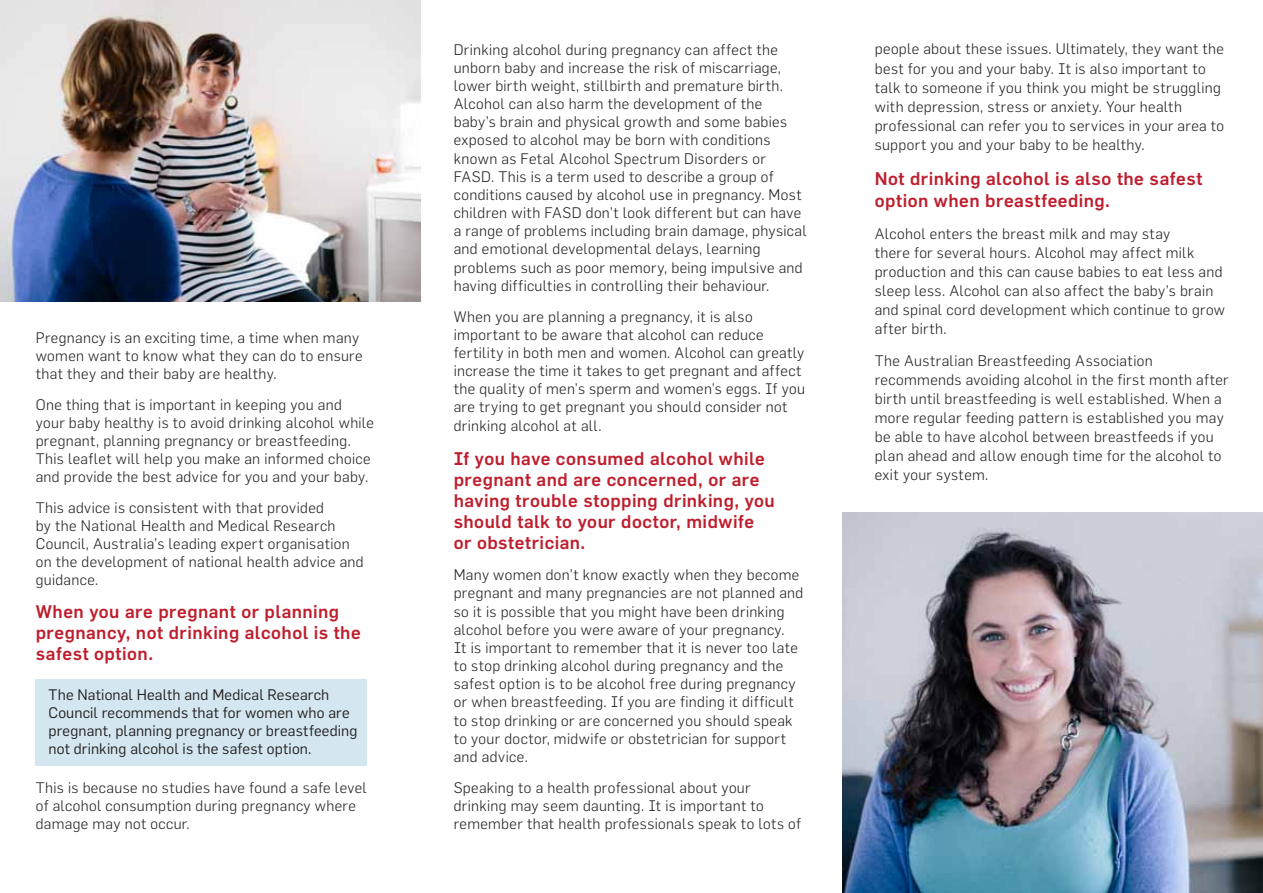
<style>
.page{position:relative;width:1263px;height:893px;background:#fff}
.page>*{position:absolute;margin:0;border:0;box-sizing:border-box;transform-origin:0 0}
.t1{font:500 18px/21.1px "Flama";letter-spacing:.025em;color:#be1e2d}
.t2{font:300 15px/18.1px "Flama";letter-spacing:.025em;color:#231f20}
.t3{font:15px/18px "Flama";letter-spacing:.01em;color:#231f20}
</style>
<div class="page">
<div style="left:36px;top:679px;width:331px;height:86px;background:#d4e7f1"></div>
<img style="left:842px;top:512px;width:421px;height:381px">
<img style="left:0;top:0;width:421px;height:302px">
<p class="t2" style="left:36px;top:328px;width:328px">Pregnancy is an exciting time, a time when many women want to know what they can do to ensure that they and their baby are healthy.</p>
<p class="t2" style="left:36px;top:395px;width:340px">One thing that is important in keeping you and your baby healthy is to avoid drinking alcohol while pregnant, planning pregnancy or breastfeeding.<br>This leaflet will help you make an informed choice and provide the best advice for you and your baby.</p>
<p class="t2" style="left:36px;top:498px;width:329px">This advice is consistent with that provided<br>by the National Health and Medical Research Council, Australia’s leading expert organisation on the development of national health advice and guidance.</p>
<p class="t1" style="left:36px;top:601px;width:326px">When you are pregnant or planning pregnancy, not drinking alcohol is the safest option.</p>
<p class="t3" style="left:49px;top:685px;width:310px">The National Health and Medical Research Council recommends that for women who are pregnant, planning pregnancy or breastfeeding not drinking alcohol is the safest option.</p>
<p class="t2" style="left:36px;top:778px;width:333px">This is because no studies have found a safe level of alcohol consumption during pregnancy where damage may not occur.</p>
<p class="t2" style="left:454px;top:40px;width:354px">Drinking alcohol during pregnancy can affect the unborn baby and increase the risk of miscarriage, lower birth weight, stillbirth and premature birth.<br>Alcohol can also harm the development of the baby’s brain and physical growth and some babies exposed to alcohol may be born with conditions known as Fetal Alcohol Spectrum Disorders or FASD. This is a term used to describe a group of conditions caused by alcohol use in pregnancy. Most children with FASD don’t look different but can have a range of problems including brain damage, physical and emotional developmental delays, learning problems such as poor memory, being impulsive and having difficulties in controlling their behaviour.</p>
<p class="t2" style="left:454px;top:307px;width:353px">When you are planning a pregnancy, it is also important to be aware that alcohol can reduce fertility in both men and women. Alcohol can greatly increase the time it takes to get pregnant and affect the quality of men’s sperm and women’s eggs. If you are trying to get pregnant you should consider not drinking alcohol at all.</p>
<p class="t1" style="left:454px;top:447px;width:322px">If you have consumed alcohol while pregnant and are concerned, or are having trouble stopping drinking, you should talk to your doctor, midwife or obstetrician.</p>
<p class="t2" style="left:454px;top:566px;width:351px">Many women don’t know exactly when they become pregnant and many pregnancies are not planned and so it is possible that you might have been drinking alcohol before you were aware of your pregnancy.<br>It is important to remember that it is never too late to stop drinking alcohol during pregnancy and the safest option is to be alcohol free during pregnancy or when breastfeeding. If you are finding it difficult to stop drinking or are concerned you should speak to your doctor, midwife or obstetrician for support and advice.</p>
<p class="t2" style="left:454px;top:778px;width:349px">Speaking to a health professional about your drinking may seem daunting. It is important to remember that health professionals speak to lots of</p>
<p class="t2" style="left:875px;top:39px;width:351px;line-height:19px">people about these issues. Ultimately, they want the best for you and your baby. It is also important to talk to someone if you think you might be struggling with depression, stress or anxiety. Your health professional can refer you to services in your area to support you and your baby to be healthy.</p>
<p class="t1" style="left:875px;top:167px;width:329px;line-height:22px">Not drinking alcohol is also the safest option when breastfeeding.</p>
<p class="t2" style="left:875px;top:224px;width:352px;line-height:19px">Alcohol enters the breast milk and may stay<br>there for several hours. Alcohol may affect milk production and this can cause babies to eat less and sleep less. Alcohol can also affect the baby’s brain and spinal cord development which continue to grow after birth.</p>
<p class="t2" style="left:875px;top:351px;width:355px;line-height:19px">The Australian Breastfeeding Association recommends avoiding alcohol in the first month after birth until breastfeeding is well established. When a more regular feeding pattern is established you may be able to have alcohol between breastfeeds if you plan ahead and allow enough time for the alcohol to exit your system.</p>
</div>
